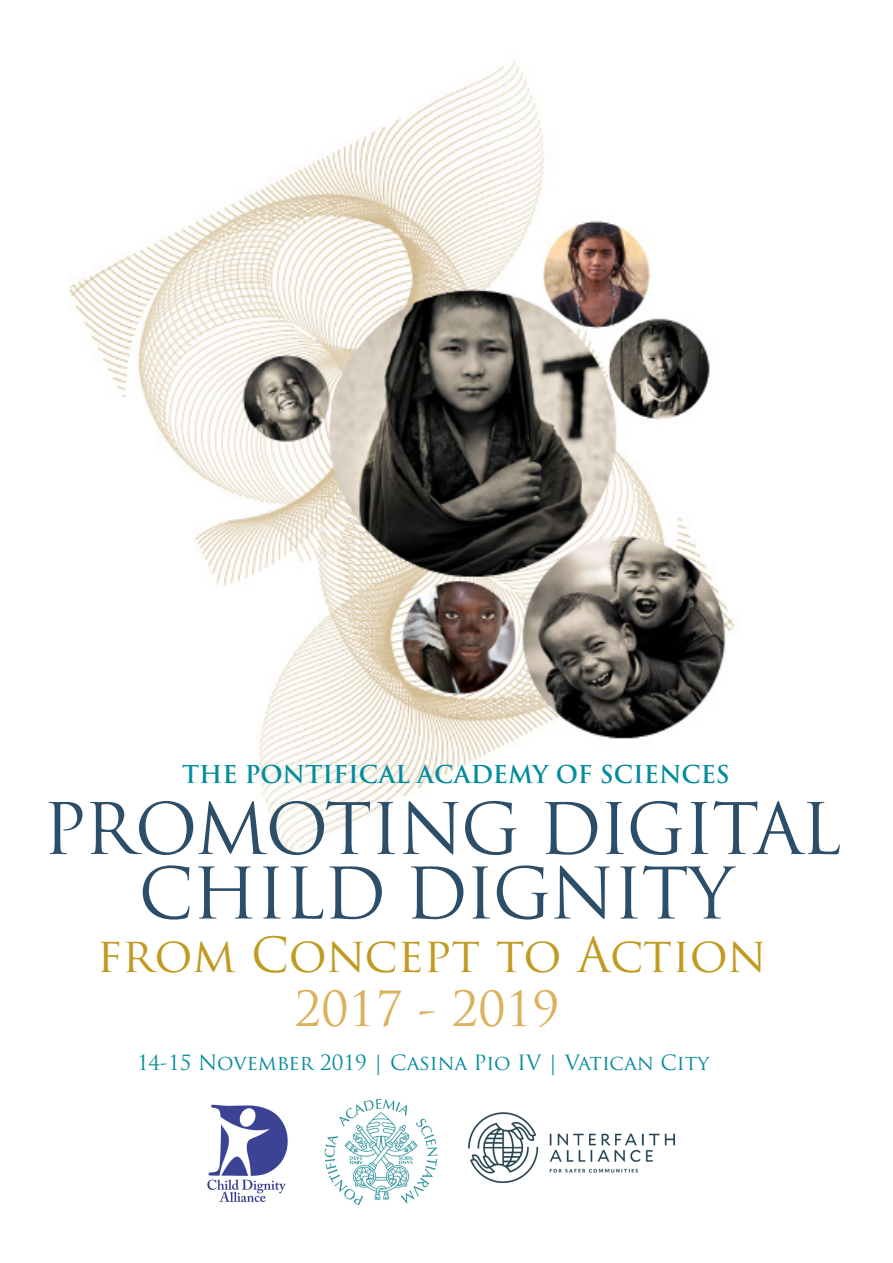
<style>
.page{position:relative;width:893px;height:1263px;background:#fff}
.page>*{position:absolute;margin:0;border:0;box-sizing:border-box;transform-origin:0 0}
.t1{font:69px "Trajan Pro";letter-spacing:-.03em;color:#2c4e69}
.t2{font:47.25px "Trajan Pro";letter-spacing:-.005em;color:#c09b20}
.t3{font:47.25px "Trajan Pro";color:#dab25e}
.t4{font:700 24px "Trajan Pro";color:#048c9d}
.SOTTOTITOLO{font:20.4px "Trajan Pro";letter-spacing:-.005em;color:#048c9d}
</style>
<div class="page">
<img style="left:468px;top:1112px;width:206px;height:70px">
<img style="left:207px;top:1104px;width:81px;height:99px">
<img style="left:69px;top:61px;width:666px;height:798px">
<img style="left:324px;top:1098px;width:114px;height:108px">
<p class="t4" style="left:182px;top:760px;width:549px">THE PONTIFICAL ACADEMY OF SCIENCES</p>
<p class="t1" style="left:42px;top:785px;width:801px">PROMOTING DIGITAL</p>
<p class="t1" style="left:138px;top:849px;width:597px">CHILD DIGNITY</p>
<p class="t2" style="left:97px;top:925px;width:671px">from Concept to Action</p>
<p class="t3" style="left:294px;top:979px;width:266px">2017 - 2019</p>
<p class="SOTTOTITOLO" style="left:137px;top:1049px;width:574px">14-15 November 2019 | Casina Pio IV | Vatican City</p>
</div>
